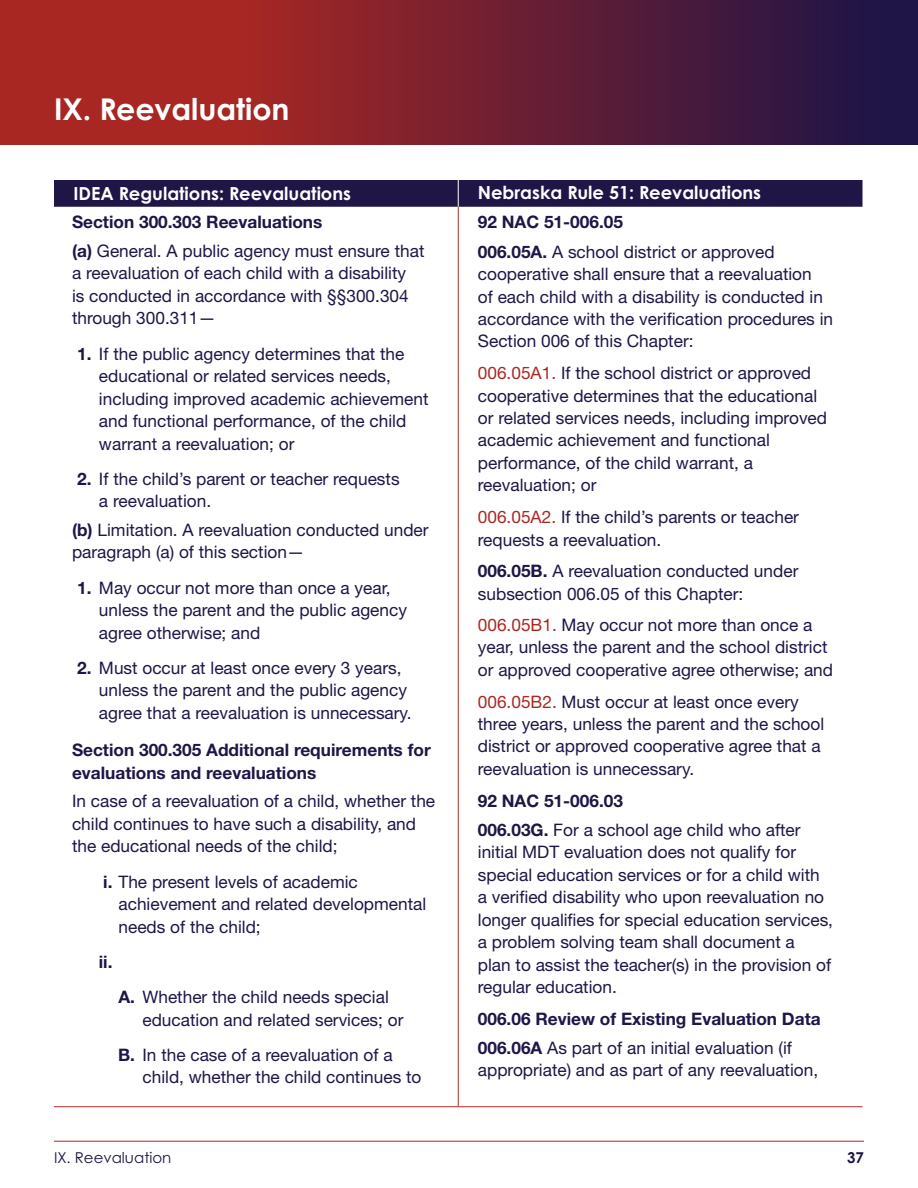
<style>
.page{position:relative;width:918px;height:1188px;background:#fff}
.page>*{position:absolute;margin:0;border:0;box-sizing:border-box;transform-origin:0 0}
.t1{font:700 30px "Century Gothic Pro";color:#fff}
.t2{font:700 18px "Century Gothic Pro";color:#fff}
.t3{font:17.25px/22.5px "Helvetica Neue LT Std";color:#201547}
.t4{font:700 17.25px/22.5px "Helvetica Neue LT Std";color:#201547}
.t5{font:15px "Century Gothic Pro";color:#201547}
.t6{font:700 15px "Century Gothic Pro";color:#201547}
.s1{font-weight:700}
.s2{color:#aa2823}
</style>
<div class="page">
<svg style="left:0;top:22px;width:918px;height:123px;background:#721f31"></svg>
<svg style="left:0;top:0;width:918px;height:22px;background:#721f31"></svg>
<div style="left:54px;top:180px;width:808px;height:27px;background:#201547"></div>
<hr style="left:458px;top:207px;width:1px;height:899px;background:#aa2823">
<hr style="left:54px;top:1106px;width:404px;height:1px;background:#aa2823">
<hr style="left:458px;top:1106px;width:404px;height:1px;background:#aa2823">
<hr style="left:54px;top:1141px;width:810px;height:1px;background:#aa2823">
<h1 class="t1" style="left:54px;top:90px;width:237px">IX. Reevaluation</h1>
<h2 class="t2" style="left:74px;top:182px;width:279px">IDEA Regulations: Reevaluations</h2>
<h3 class="t4" style="left:72px;top:211px;width:252px">Section 300.303 Reevaluations</h3>
<p class="t3" style="left:72px;top:239px;width:354px"><span class="s1">(a)</span> General A public agency must ensure that a reevaluation of each child with a disability<br>is conducted in accordance with §§300 304 through 300 311—</p>
<p class="t3" style="left:99px;top:342px;width:331px;text-indent:-22px"><span class="s1">1.</span> If the public agency determines that the educational or related services needs, including improved academic achievement and functional performance, of the child warrant a reevaluation; or</p>
<p class="t3" style="left:99px;top:467px;width:302px;text-indent:-22px"><span class="s1">2.</span> If the child’s parent or teacher requests a reevaluation</p>
<p class="t3" style="left:72px;top:518px;width:358px"><span class="s1">(b)</span> Limitation A reevaluation conducted under paragraph (a) of this section—</p>
<p class="t3" style="left:99px;top:576px;width:310px;text-indent:-22px"><span class="s1">1.</span> May occur not more than once a year, unless the parent and the public agency agree otherwise; and</p>
<p class="t3" style="left:99px;top:656px;width:311px;text-indent:-22px"><span class="s1">2.</span> Must occur at least once every 3 years, unless the parent and the public agency agree that a reevaluation is unnecessary</p>
<h3 class="t4" style="left:72px;top:738px;width:360px">Section 300.305 Additional requirements for evaluations and reevaluations</h3>
<p class="t3" style="left:72px;top:790px;width:365px">In case of a reevaluation of a child, whether the child continues to have such a disability, and the educational needs of the child;</p>
<p class="t3" style="left:119px;top:870px;width:309px;text-indent:-15px"><span class="s1">i.</span> The present levels of academic achievement and related developmental needs of the child;</p>
<p class="t4" style="left:99px;top:950px;width:15px">ii.</p>
<p class="t3" style="left:143px;top:985px;width:263px;text-indent:-24px"><span class="s1">A.</span> Whether the child needs special education and related services; or</p>
<p class="t3" style="left:143px;top:1043px;width:280px;text-indent:-24px"><span class="s1">B.</span> In the case of a reevaluation of a child, whether the child continues to</p>
<h2 class="t2" style="left:478px;top:181px;width:285px">Nebraska Rule 51: Reevaluations</h2>
<h3 class="t4" style="left:478px;top:210px;width:147px">92 NAC 51-006.05</h3>
<p class="t3" style="left:478px;top:240px;width:357px"><span class="s1">006.05A.</span> A school district or approved cooperative shall ensure that a reevaluation<br>of each child with a disability is conducted in accordance with the verification procedures in Section 006 of this Chapter:</p>
<p class="t3" style="left:478px;top:361px;width:351px"><span class="s2">006 05A1</span> If the school district or approved cooperative determines that the educational or related services needs, including improved academic achievement and functional performance, of the child warrant, a reevaluation; or</p>
<p class="t3" style="left:478px;top:505px;width:323px"><span class="s2">006 05A2</span> If the child’s parents or teacher requests a reevaluation</p>
<p class="t3" style="left:478px;top:559px;width:322px"><span class="s1">006.05B.</span> A reevaluation conducted under subsection 006 05 of this Chapter:</p>
<p class="t3" style="left:478px;top:613px;width:357px"><span class="s2">006 05B1</span> May occur not more than once a year, unless the parent and the school district or approved cooperative agree otherwise; and</p>
<p class="t3" style="left:478px;top:690px;width:348px"><span class="s2">006 05B2</span> Must occur at least once every three years, unless the parent and the school district or approved cooperative agree that a reevaluation is unnecessary</p>
<h3 class="t4" style="left:478px;top:789px;width:147px">92 NAC 51-006.03</h3>
<p class="t3" style="left:478px;top:818px;width:357px"><span class="s1">006.03G.</span> For a school age child who after initial MDT evaluation does not qualify for special education services or for a child with a verified disability who upon reevaluation no longer qualifies for special education services, a problem solving team shall document a<br>plan to assist the teacher(s) in the provision of regular education</p>
<p class="t4" style="left:478px;top:1007px;width:344px">006.06 Review of Existing Evaluation Data</p>
<p class="t3" style="left:478px;top:1036px;width:342px"><span class="s1">006.06A</span> As part of an initial evaluation (if appropriate) and as part of any reevaluation,</p>
<p class="t5" style="left:54px;top:1149px;width:119px">IX. Reevaluation</p>
<p class="t6" style="left:847px;top:1148px;width:18px">37</p>
</div>
